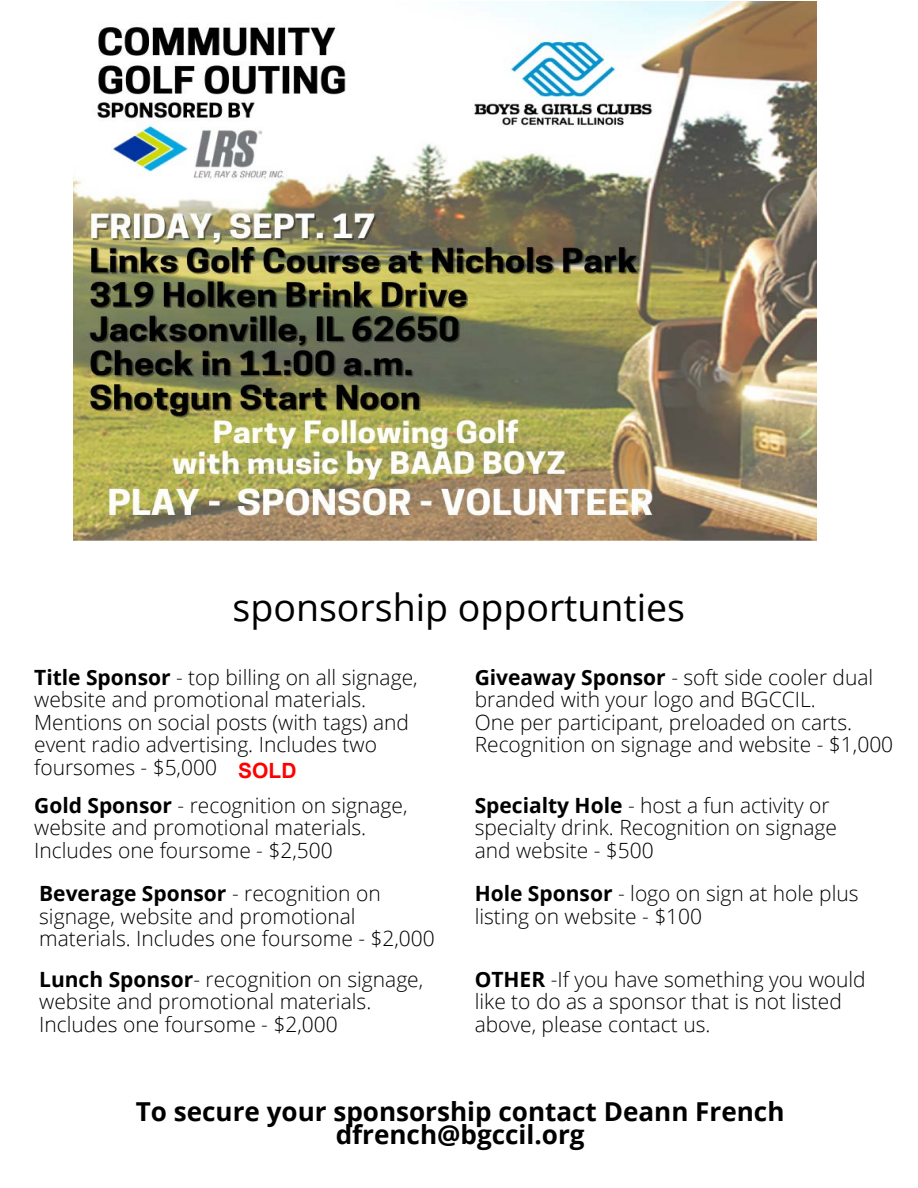
<style>
.page{position:relative;width:918px;height:1188px;background:#fff}
.page>*{position:absolute;margin:0;border:0;box-sizing:border-box;transform-origin:0 0}
.t1{font:37.5px "Open Sans";color:#000}
.t2{font:700 26.1px "Open Sans";color:#000}
.t3{font:300 21px/22.5px "Open Sans";color:#000}
.t4{font:700 21px "Arial";color:#f00}
.s1{font-weight:700}
</style>
<div class="page">
<img style="left:74px;top:1px;width:743px;height:539px">
<p class="t1" style="left:233px;top:581px;width:454px">sponsorship opportunties</p>
<p class="t3" style="left:34px;top:665px;width:385px"><span class="s1">Title Sponsor</span> - top billing on all signage, website and promotional materials.<br>Mentions on social posts (with tags) and event radio advertising. Includes two foursomes - $5,000</p>
<p class="t3" style="left:34px;top:794px;width:375px"><span class="s1">Gold Sponsor</span> - recognition on signage, website and promotional materials.<br>Includes one foursome - $2,500</p>
<p class="t3" style="left:475px;top:665px;width:400px"><span class="s1">Giveaway Sponsor</span> - soft side cooler dual branded with your logo and BGCCIL.</p>
<p class="t3" style="left:475px;top:710px;width:420px">One per participant, preloaded on carts.<br>Recognition on signage and website - $1,000</p>
<p class="t3" style="left:475px;top:794px;width:364px"><span class="s1">Specialty Hole</span> - host a fun activity or specialty drink. Recognition on signage and website - $500</p>
<p class="t3" style="left:475px;top:882px;width:385px"><span class="s1">Hole Sponsor</span> - logo on sign at hole plus listing on website - $100</p>
<p class="t4" style="left:238px;top:756px;width:60px">SOLD</p>
<p class="t3" style="left:39px;top:882px;width:397px"><span class="s1">Beverage Sponsor</span> - recognition on signage, website and promotional materials. Includes one foursome - $2,000</p>
<p class="t3" style="left:39px;top:968px;width:386px"><span class="s1">Lunch Sponsor</span>- recognition on signage, website and promotional materials.<br>Includes one foursome - $2,000</p>
<p class="t3" style="left:475px;top:968px;width:393px"><span class="s1">OTHER</span> -If you have something you would like to do as a sponsor that is not listed above, please contact us.</p>
<p class="t2" style="left:136px;top:1093px;width:650px">To secure your sponsorship contact Deann French</p>
<p class="t2" style="left:336px;top:1116px;width:250px">dfrench@bgccil.org</p>
</div>
